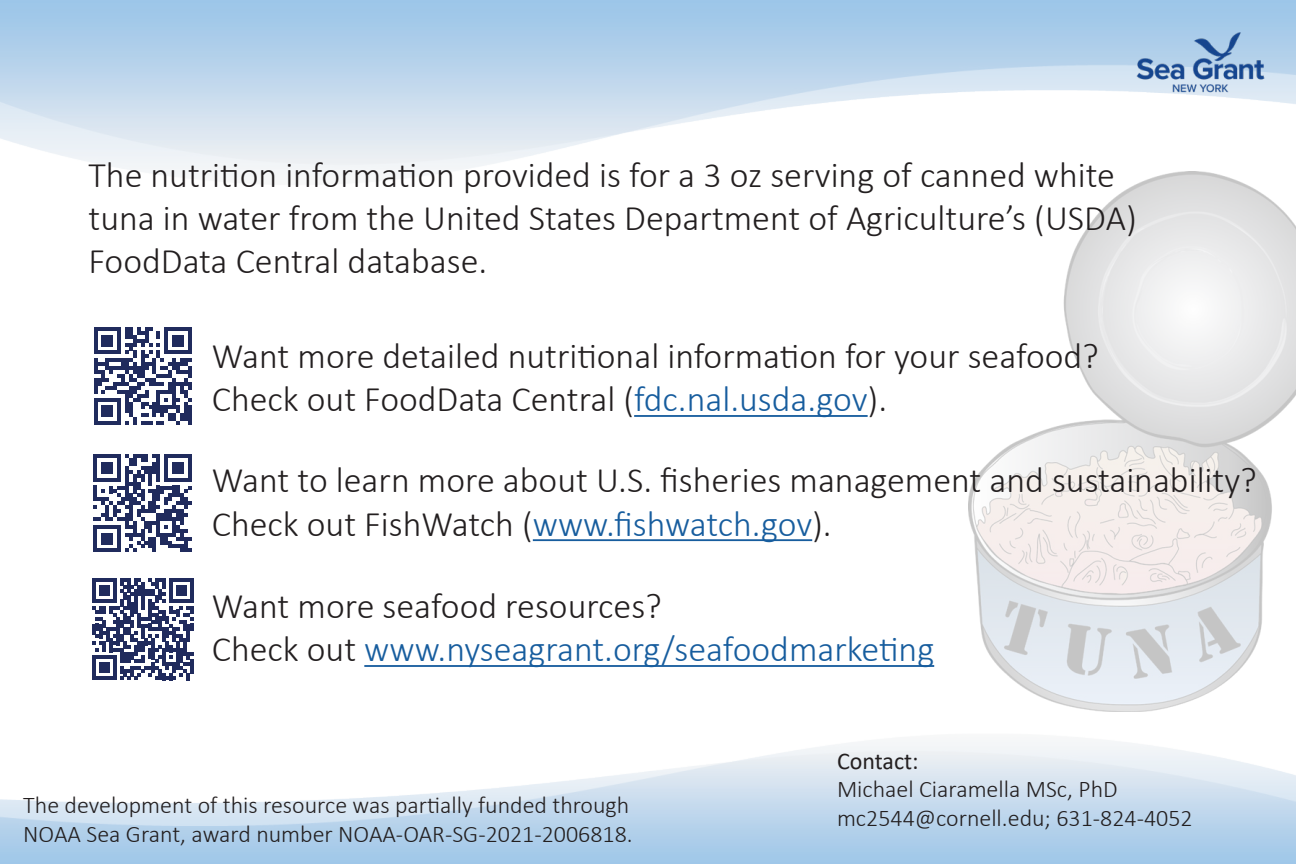
<style>
.page{position:relative;width:1296px;height:864px;background:#fff}
.page>*{position:absolute;margin:0;border:0;box-sizing:border-box;transform-origin:0 0}
.t1{font:300 36px/43.2px "Calibri";color:#231f20}
.t2{font:300 36px "Calibri";color:#175d9e}
.Acknowledgement_8pt{font:300 24px/28.8px "Calibri";color:#231f20}
.Acknowledgement_8pt-2{font:24px "Calibri";color:#231f20}
.s1{color:#175d9e}
.s2{color:#231f20}
</style>
<div class="page">
<img style="left:0;top:680px;width:1296px;height:184px">
<img style="left:1130px;top:27px;width:141px;height:69px">
<img style="left:968px;top:172px;width:328px;height:540px">
<hr style="left:634px;top:415px;width:234px;height:2px;background:#175d9e">
<hr style="left:533px;top:539px;width:279px;height:2px;background:#175d9e">
<hr style="left:364px;top:665px;width:570px;height:2px;background:#175d9e">
<svg style="left:94px;top:327px;width:98px;height:98px"></svg>
<svg style="left:93px;top:454px;width:99px;height:98px"></svg>
<svg style="left:92px;top:578px;width:102px;height:102px"></svg>
<hr style="left:190px;top:659px;width:4px;height:14px;background:#202b5d">
<p class="t1" style="left:89px;top:153px;width:1050px">The nutrition information provided is for a 3 oz serving of canned white tuna in water from the United States Department of Agriculture’s (USDA)<br>FoodData Central database.</p>
<p class="t1" style="left:212px;top:334px;width:889px">Want more detailed nutritional information for your seafood?</p>
<p class="t1" style="left:212px;top:377px;width:677px">Check out FoodData Central (<span class="s1">fdc.nal.usda.gov</span>).</p>
<p class="t1" style="left:212px;top:458px;width:1047px">Want to learn more about U.S. fisheries management and sustainability?</p>
<p class="t1" style="left:212px;top:502px;width:622px">Check out FishWatch (<span class="s1">www.fishwatch.gov</span>).</p>
<p class="t1" style="left:212px;top:584px;width:452px">Want more seafood resources?</p>
<p class="t2" style="left:212px;top:627px;width:724px"><span class="s2">Check out</span> www.nyseagrant.org/seafoodmarketing</p>
<p class="Acknowledgement_8pt" style="left:23px;top:790px;width:611px">The development of this resource was partially funded through<br>NOAA Sea Grant, award number NOAA-OAR-SG-2021-2006818.</p>
<p class="Acknowledgement_8pt-2" style="left:837px;top:744px;width:83px">Contact:</p>
<p class="Acknowledgement_8pt" style="left:837px;top:775px;width:282px">Michael Ciaramella MSc, PhD</p>
<p class="Acknowledgement_8pt" style="left:837px;top:804px;width:357px">mc2544@cornell.edu; 631-824-4052</p>
</div>
